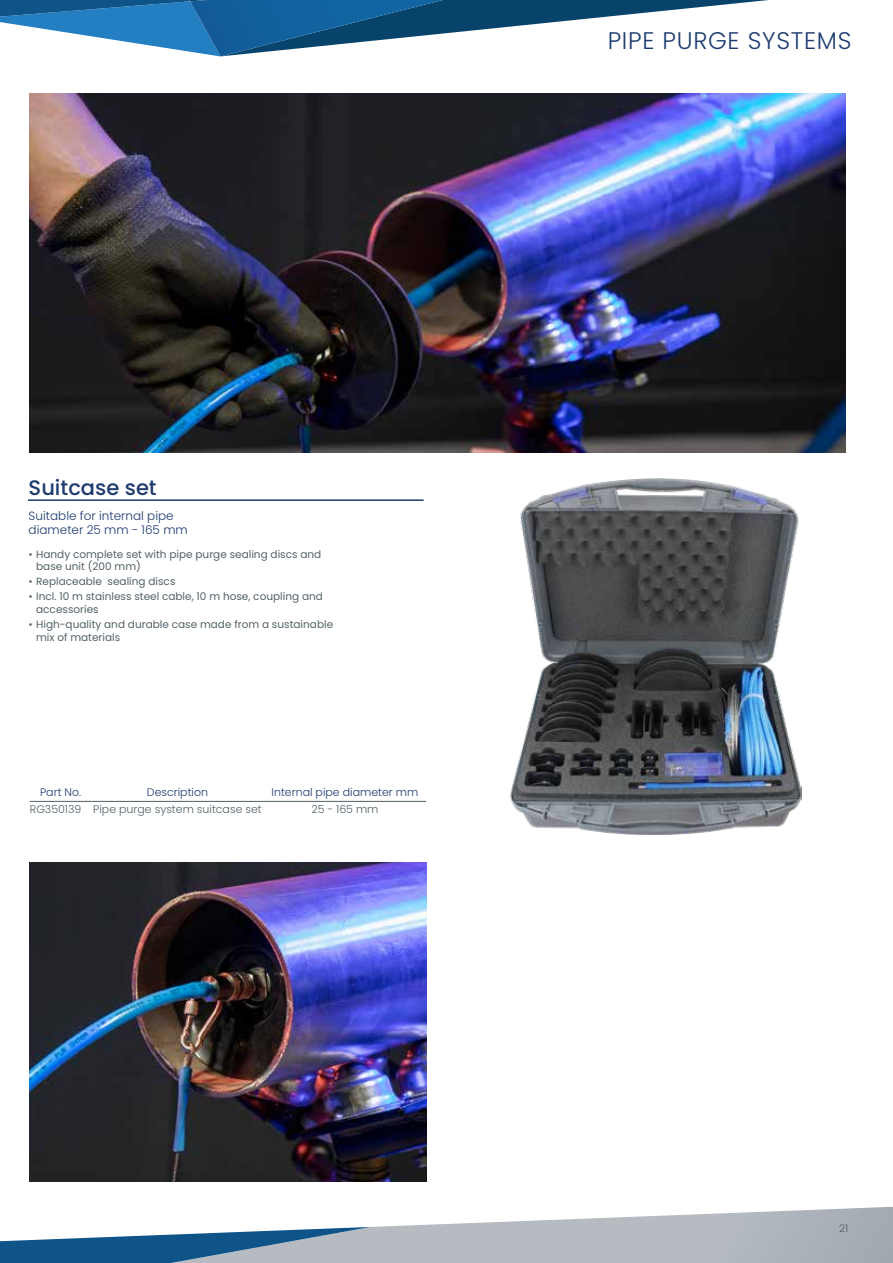
<style>
.page{position:relative;width:893px;height:1263px;background:#fff}
.page>*{position:absolute;margin:0;border:0;box-sizing:border-box;transform-origin:0 0}
.t1{font:300 24px "Poppins";letter-spacing:.03em;color:#1d3b6f}
.t2{font:500 21px "Poppins";color:#1d3b6f}
.t3{font:300 12px/14.4px "Poppins";color:#1d3b6f}
.t4{font:300 10.95px "Poppins";color:#526167}
.t5{font:300 10.95px "Poppins";color:#1d3b6f}
.t6{font:10.5px/12.6px "Poppins";color:#526167}
.t7{font:300 10.5px "Poppins";color:#526167}
</style>
<div class="page">
<svg style="left:0;top:0;width:768px;height:56px"></svg>
<svg style="left:0;top:1207px;width:893px;height:56px"></svg>
<hr style="left:30px;top:801px;width:61px;height:1px;background:#526167">
<hr style="left:91px;top:801px;width:173px;height:1px;background:#526167">
<hr style="left:264px;top:801px;width:162px;height:1px;background:#526167">
<hr style="left:28px;top:499px;width:396px;height:2px;background:#1d3b6f">
<img style="left:510px;top:478px;width:291px;height:356px">
<img style="left:30px;top:94px;width:815px;height:359px">
<img style="left:30px;top:862px;width:396px;height:320px">
<h2 class="t2" style="left:29px;top:476px;width:130px">Suitcase set</h2>
<p class="t3" style="left:29px;top:508px;width:161px">Suitable for internal pipe diameter 25 mm - 165 mm</p>
<p class="t6" style="left:36px;top:548px;width:287px;text-indent:-7px">• Handy complete set with pipe purge sealing discs and base unit (200 mm)</p>
<p class="t6" style="left:29px;top:575px;width:148px">• Replaceable sealing discs</p>
<p class="t6" style="left:36px;top:590px;width:288px;text-indent:-7px">• Incl. 10 m stainless steel cable, 10 m hose, coupling and accessories</p>
<p class="t6" style="left:36px;top:618px;width:299px;text-indent:-7px">• High-quality and durable case made from a sustainable mix of materials</p>
<p class="t5" style="left:40px;top:785px;width:43px">Part No.</p>
<p class="t5" style="left:147px;top:785px;width:63px">Description</p>
<p class="t5" style="left:272px;top:785px;width:148px">Internal pipe diameter mm</p>
<p class="t4" style="left:30px;top:803px;width:233px">RG350139 Pipe purge system suitcase set</p>
<p class="t4" style="left:311px;top:803px;width:69px">25 - 165 mm</p>
<h1 class="t1" style="left:608px;top:27px;width:245px">PIPE PURGE SYSTEMS</h1>
<p class="t7" style="left:839px;top:1222px;width:11px">21</p>
</div>
